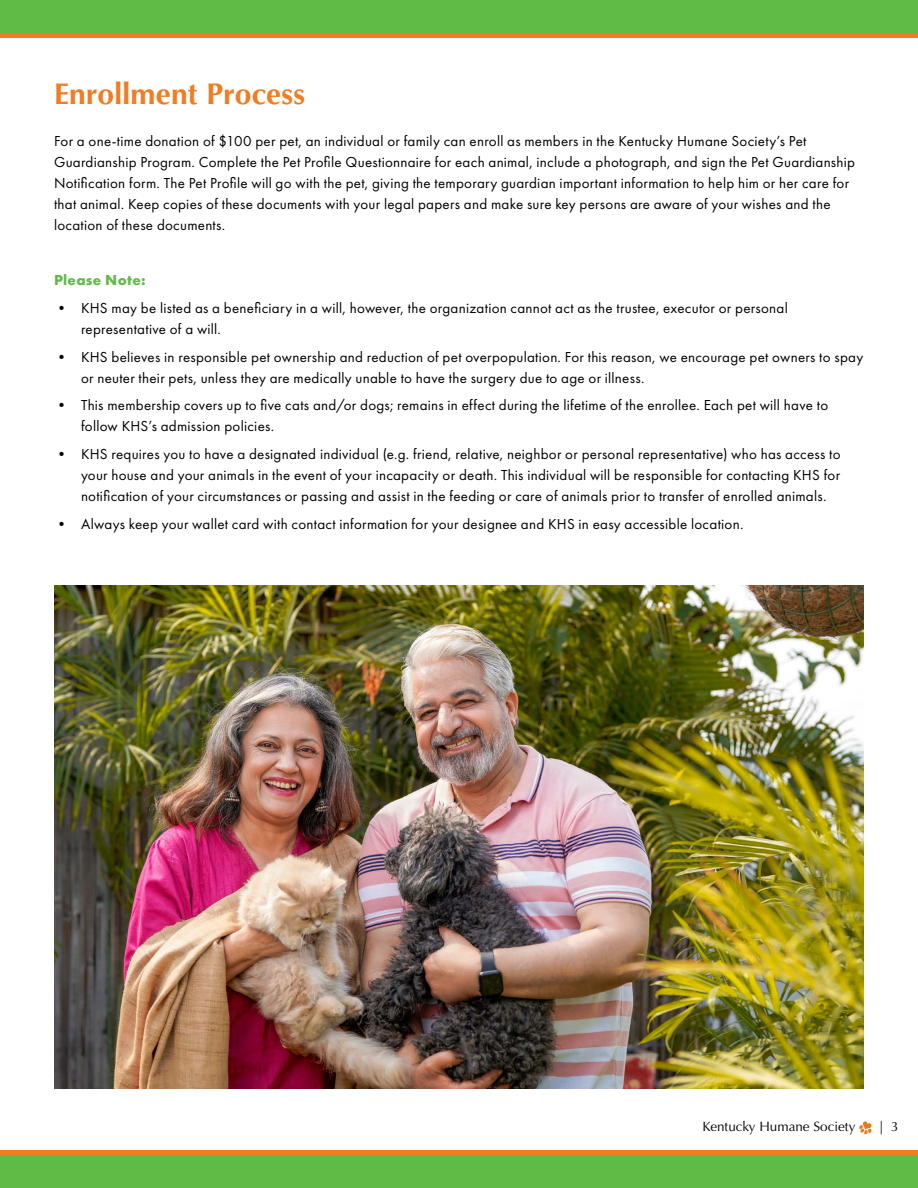
<style>
.page{position:relative;width:918px;height:1188px;background:#fff}
.page>*{position:absolute;margin:0;border:0;box-sizing:border-box;transform-origin:0 0}
.t1{font:700 30px "Optima LT Pro";color:#f17c21}
.t2{font:15px/21px "Futura PT";letter-spacing:.015em;color:#000}
.t3{font:700 15px "Futura PT";letter-spacing:.02em;color:#5fbb46}
.t4{font:13.5px "Optima";color:#000}
</style>
<div class="page">
<div style="left:0;top:1155px;width:918px;height:33px;background:#5fbb46"></div>
<hr style="left:0;top:1151px;width:918px;height:4px;background:#f17c21">
<div style="left:0;top:0;width:918px;height:33px;background:#5fbb46"></div>
<hr style="left:0;top:33px;width:918px;height:4px;background:#f17c21">
<svg style="left:859px;top:1121px;width:13px;height:14px"></svg>
<img style="left:54px;top:586px;width:810px;height:503px">
<h1 class="t1" style="left:54px;top:75px;width:253px">Enrollment Process</h1>
<p class="t2" style="left:54px;top:130px;width:803px">For a one-time donation of $100 per pet, an individual or family can enroll as members in the Kentucky Humane Society’s Pet Guardianship Program. Complete the Pet Profile Questionnaire for each animal, include a photograph, and sign the Pet Guardianship Notification form. The Pet Profile will go with the pet, giving the temporary guardian important information to help him or her care for that animal. Keep copies of these documents with your legal papers and make sure key persons are aware of your wishes and the location of these documents.</p>
<p class="t3" style="left:54px;top:271px;width:93px">Please Note:</p>
<p class="t2" style="left:81px;top:297px;width:708px;text-indent:-27px">• KHS may be listed as a beneficiary in a will, however, the organization cannot act as the trustee, executor or personal representative of a will.</p>
<p class="t2" style="left:81px;top:346px;width:784px;text-indent:-27px">• KHS believes in responsible pet ownership and reduction of pet overpopulation. For this reason, we encourage pet owners to spay or neuter their pets, unless they are medically unable to have the surgery due to age or illness.</p>
<p class="t2" style="left:81px;top:395px;width:749px;text-indent:-27px">• This membership covers up to five cats and/or dogs; remains in effect during the lifetime of the enrollee. Each pet will have to follow KHS’s admission policies.</p>
<p class="t2" style="left:81px;top:444px;width:761px;text-align:justify;text-indent:-27px">• KHS requires you to have a designated individual (e.g. friend, relative, neighbor or personal representative) who has access to your house and your animals in the event of your incapacity or death. This individual will be responsible for contacting KHS for notification of your circumstances or passing and assist in the feeding or care of animals prior to transfer of enrolled animals.</p>
<p class="t2" style="left:54px;top:513px;width:691px">• Always keep your wallet card with contact information for your designee and KHS in easy accessible location.</p>
<p class="t4" style="left:702px;top:1119px;width:154px">Kentucky Humane Society</p>
<p class="t4" style="left:879px;top:1119px;width:21px">| 3</p>
</div>
